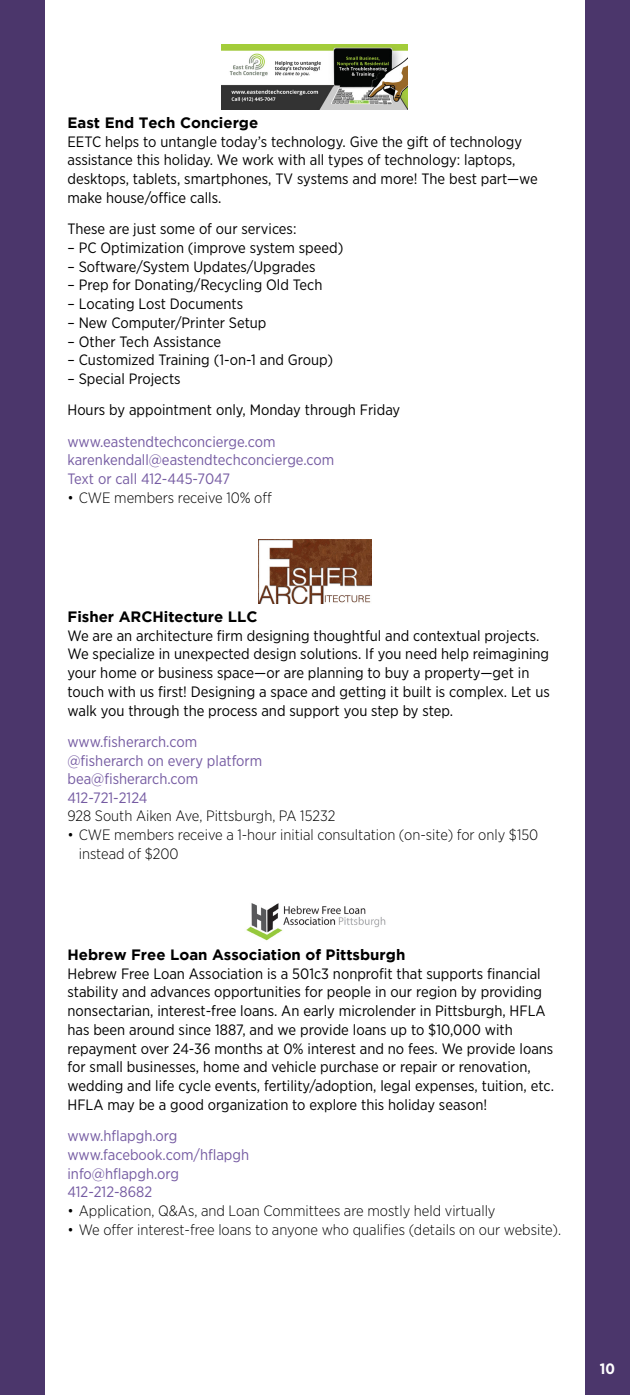
<style>
.page{position:relative;width:630px;height:1395px;background:#fff}
.page>*{position:absolute;margin:0;border:0;box-sizing:border-box;transform-origin:0 0}
.t1{font:15px/18.8px "Gotham Narrow";color:#000}
.t2{font:300 15px/18.8px "Gotham Narrow";color:#000}
.t3{font:15px/18.8px "Gotham Narrow";color:#755ba2}
.t4{font:700 15px "Gotham";color:#000}
.t5{font:700 15px "Gotham Narrow";color:#fff}
</style>
<div class="page">
<div style="left:0;top:0;width:45px;height:1395px;background:#4b366b"></div>
<div style="left:585px;top:0;width:45px;height:1395px;background:#4b366b"></div>
<img style="left:222px;top:45px;width:186px;height:65px">
<img style="left:259px;top:539px;width:112px;height:65px">
<img style="left:246px;top:903px;width:140px;height:38px">
<p class="t4" style="left:68px;top:114px;width:192px">East End Tech Concierge</p>
<p class="t1" style="left:68px;top:132px;width:472px">EETC helps to untangle today’s technology. Give the gift of technology assistance this holiday. We work with all types of technology: laptops, desktops, tablets, smartphones, TV systems and more! The best part—we make house/office calls.</p>
<p class="t1" style="left:68px;top:219px;width:231px">These are just some of our services:</p>
<p class="t1" style="left:68px;top:238px;width:277px">– PC Optimization (improve system speed)</p>
<p class="t1" style="left:68px;top:257px;width:250px">– Software/System Updates/Upgrades</p>
<p class="t1" style="left:68px;top:276px;width:256px">– Prep for Donating/Recycling Old Tech</p>
<p class="t1" style="left:68px;top:294px;width:177px">– Locating Lost Documents</p>
<p class="t1" style="left:68px;top:313px;width:201px">– New Computer/Printer Setup</p>
<p class="t1" style="left:68px;top:332px;width:155px">– Other Tech Assistance</p>
<p class="t1" style="left:68px;top:351px;width:267px">– Customized Training (1-on-1 and Group)</p>
<p class="t1" style="left:68px;top:363px;width:334px;line-height:31.2px">– Special Projects<br>Hours by appointment only, Monday through Friday</p>
<p class="t3" style="left:68px;top:432px;width:268px">www.eastendtechconcierge.com karenkendall@eastendtechconcierge.com<br>Text or call 412-445-7047</p>
<p class="t2" style="left:68px;top:488px;width:206px">• CWE members receive 10% off</p>
<p class="t4" style="left:68px;top:608px;width:192px">Fisher ARCHitecture LLC</p>
<p class="t1" style="left:68px;top:626px;width:484px">We are an architecture firm designing thoughtful and contextual projects.<br>We specialize in unexpected design solutions. If you need help reimagining your home or business space—or are planning to buy a property—get in touch with us first! Designing a space and getting it built is complex. Let us walk you through the process and support you step by step.</p>
<p class="t3" style="left:68px;top:732px;width:196px">www.fisherarch.com @fisherarch on every platform bea@fisherarch.com<br>412-721-2124</p>
<p class="t2" style="left:68px;top:806px;width:269px">928 South Aiken Ave, Pittsburgh, PA 15232</p>
<p class="t2" style="left:79px;top:825px;width:461px;text-indent:-11px">• CWE members receive a 1-hour initial consultation (on-site) for only $150 instead of $200</p>
<p class="t4" style="left:68px;top:946px;width:339px">Hebrew Free Loan Association of Pittsburgh</p>
<p class="t1" style="left:68px;top:964px;width:488px">Hebrew Free Loan Association is a 501c3 nonprofit that supports financial stability and advances opportunities for people in our region by providing nonsectarian, interest-free loans. An early microlender in Pittsburgh, HFLA has been around since 1887, and we provide loans up to $10,000 with repayment over 24-36 months at 0% interest and no fees. We provide loans for small businesses, home and vehicle purchase or repair or renovation, wedding and life cycle events, fertility/adoption, legal expenses, tuition, etc.<br>HFLA may be a good organization to explore this holiday season!</p>
<p class="t3" style="left:68px;top:1126px;width:183px">www.hflapgh.org www.facebook.com/hflapgh info@hflapgh.org<br>412-212-8682</p>
<p class="t2" style="left:68px;top:1201px;width:430px">• Application, Q&amp;As, and Loan Committees are mostly held virtually</p>
<p class="t2" style="left:68px;top:1220px;width:495px">• We offer interest-free loans to anyone who qualifies (details on our website).</p>
<p class="t5" style="left:600px;top:1359px;width:17px">10</p>
</div>
